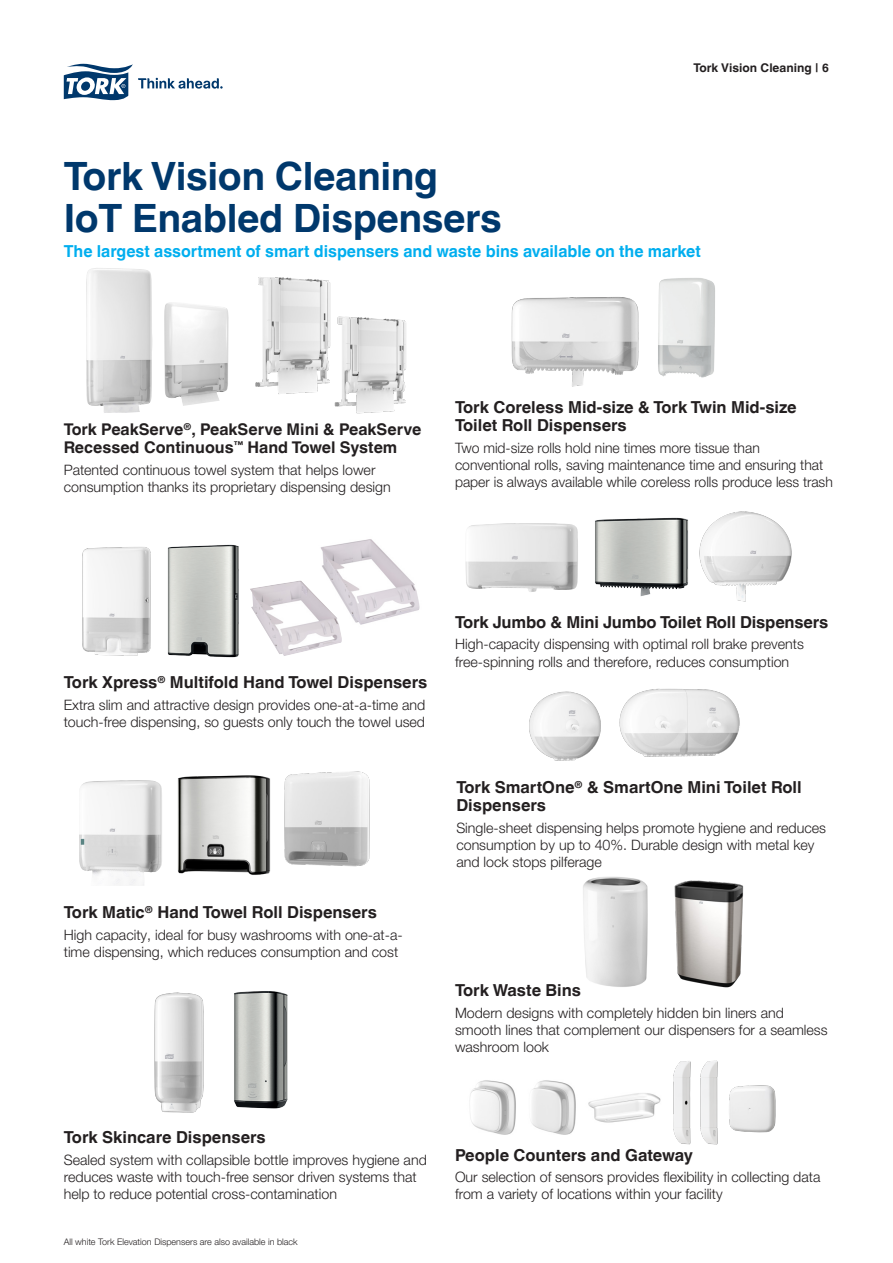
<style>
.page{position:relative;width:893px;height:1263px;background:#fff}
.page>*{position:absolute;margin:0;border:0;box-sizing:border-box;transform-origin:0 0}
.TORK_2016_Cyan_Intro{font:700 39px/42px "Helvetica World";letter-spacing:-.01em;color:#00386c}
.leavel_2_heading{font:700 16.5px/18px "Helvetica World";color:#231f20}
.TORK_2016_Cyan_Intro-2{font:700 16.5px "Helvetica World";color:#00aeef}
.leavel_2_heading-2{font:700 16.2px/18px "Helvetica World";color:#231f20}
.Body_9_5{font:14.25px/17.2px "Helvetica Neue World 45 Lt";color:#231f20}
.Page_header{font:700 12px "Helvetica World";color:#231f20}
.Footnote__caption{font:9px "Helvetica Neue World 45 Lt";color:#231f20}
</style>
<div class="page">
<img style="left:284px;top:771px;width:86px;height:96px">
<img style="left:699px;top:511px;width:93px;height:91px">
<img style="left:595px;top:517px;width:93px;height:79px">
<img style="left:465px;top:523px;width:113px;height:69px">
<img style="left:469px;top:1080px;width:47px;height:55px">
<img style="left:531px;top:1080px;width:45px;height:55px">
<img style="left:588px;top:1093px;width:73px;height:30px">
<img style="left:673px;top:1060px;width:45px;height:85px">
<svg style="left:64px;top:64px;width:159px;height:36px"></svg>
<img style="left:729px;top:1085px;width:47px;height:48px">
<img style="left:86px;top:268px;width:67px;height:145px">
<img style="left:255px;top:277px;width:76px;height:117px">
<img style="left:321px;top:310px;width:85px;height:104px">
<img style="left:164px;top:302px;width:65px;height:104px">
<img style="left:320px;top:539px;width:100px;height:86px">
<img style="left:250px;top:580px;width:92px;height:76px">
<img style="left:167px;top:544px;width:72px;height:114px">
<img style="left:82px;top:547px;width:69px;height:109px">
<img style="left:234px;top:991px;width:54px;height:118px">
<img style="left:154px;top:992px;width:50px;height:121px">
<img style="left:177px;top:775px;width:94px;height:100px">
<img style="left:79px;top:780px;width:83px;height:106px">
<img style="left:529px;top:691px;width:72px;height:70px">
<img style="left:619px;top:688px;width:121px;height:69px">
<img style="left:583px;top:876px;width:64px;height:111px">
<img style="left:674px;top:880px;width:70px;height:108px">
<img style="left:511px;top:297px;width:128px;height:90px">
<img style="left:658px;top:278px;width:57px;height:100px">
<p class="Page_header" style="left:694px;top:61px;width:137px">Tork Vision Cleaning | 6</p>
<p class="TORK_2016_Cyan_Intro" style="left:64px;top:155px;width:439px">Tork Vision Cleaning<br>IoT Enabled Dispensers</p>
<p class="TORK_2016_Cyan_Intro-2" style="left:64px;top:241px;width:638px">The largest assortment of smart dispensers and waste bins available on the market</p>
<p class="leavel_2_heading-2" style="left:64px;top:420px;width:359px">Tork PeakServe<sup>®</sup>, PeakServe Mini &amp; PeakServe<br>Recessed Continuous<sup>™</sup> Hand Towel System</p>
<p class="Body_9_5" style="left:64px;top:461px;width:328px">Patented continuous towel system that helps lower consumption thanks its proprietary dispensing design</p>
<p class="leavel_2_heading" style="left:455px;top:399px;width:343px">Tork Coreless Mid-size &amp; Tork Twin Mid-size<br>Toilet Roll Dispensers</p>
<p class="Body_9_5" style="left:455px;top:439px;width:379px">Two mid-size rolls hold nine times more tissue than conventional rolls, saving maintenance time and ensuring that paper is always available while coreless rolls produce less trash</p>
<p class="leavel_2_heading" style="left:64px;top:673px;width:365px">Tork Xpress<sup>®</sup> Multifold Hand Towel Dispensers</p>
<p class="Body_9_5" style="left:64px;top:696px;width:363px">Extra slim and attractive design provides one-at-a-time and touch-free dispensing, so guests only touch the towel used</p>
<p class="leavel_2_heading" style="left:64px;top:904px;width:315px">Tork Matic<sup>®</sup> Hand Towel Roll Dispensers</p>
<p class="Body_9_5" style="left:64px;top:926px;width:340px">High capacity, ideal for busy washrooms with one-at-a&shy;time dispensing, which reduces consumption and cost</p>
<p class="leavel_2_heading" style="left:455px;top:613px;width:375px">Tork Jumbo &amp; Mini Jumbo Toilet Roll Dispensers</p>
<p class="Body_9_5" style="left:455px;top:636px;width:350px">High-capacity dispensing with optimal roll brake prevents free-spinning rolls and therefore, reduces consumption</p>
<p class="leavel_2_heading" style="left:456px;top:779px;width:347px">Tork SmartOne<sup>®</sup> &amp; SmartOne Mini Toilet Roll<br>Dispensers</p>
<p class="Body_9_5" style="left:456px;top:819px;width:371px">Single-sheet dispensing helps promote hygiene and reduces consumption by up to 40%. Durable design with metal key and lock stops pilferage</p>
<p class="leavel_2_heading" style="left:455px;top:981px;width:127px">Tork Waste Bins</p>
<p class="Body_9_5" style="left:455px;top:1004px;width:374px">Modern designs with completely hidden bin liners and smooth lines that complement our dispensers for a seamless washroom look</p>
<p class="leavel_2_heading" style="left:64px;top:1128px;width:204px">Tork Skincare Dispensers</p>
<p class="Body_9_5" style="left:64px;top:1151px;width:365px">Sealed system with collapsible bottle improves hygiene and reduces waste with touch-free sensor driven systems that help to reduce potential cross-contamination</p>
<p class="Footnote__caption" style="left:64px;top:1236px;width:235px">All white Tork Elevation Dispensers are also available in black</p>
<p class="leavel_2_heading" style="left:455px;top:1146px;width:239px">People Counters and Gateway</p>
<p class="Body_9_5" style="left:455px;top:1168px;width:367px">Our selection of sensors provides flexibility in collecting data from a variety of locations within your facility</p>
</div>
